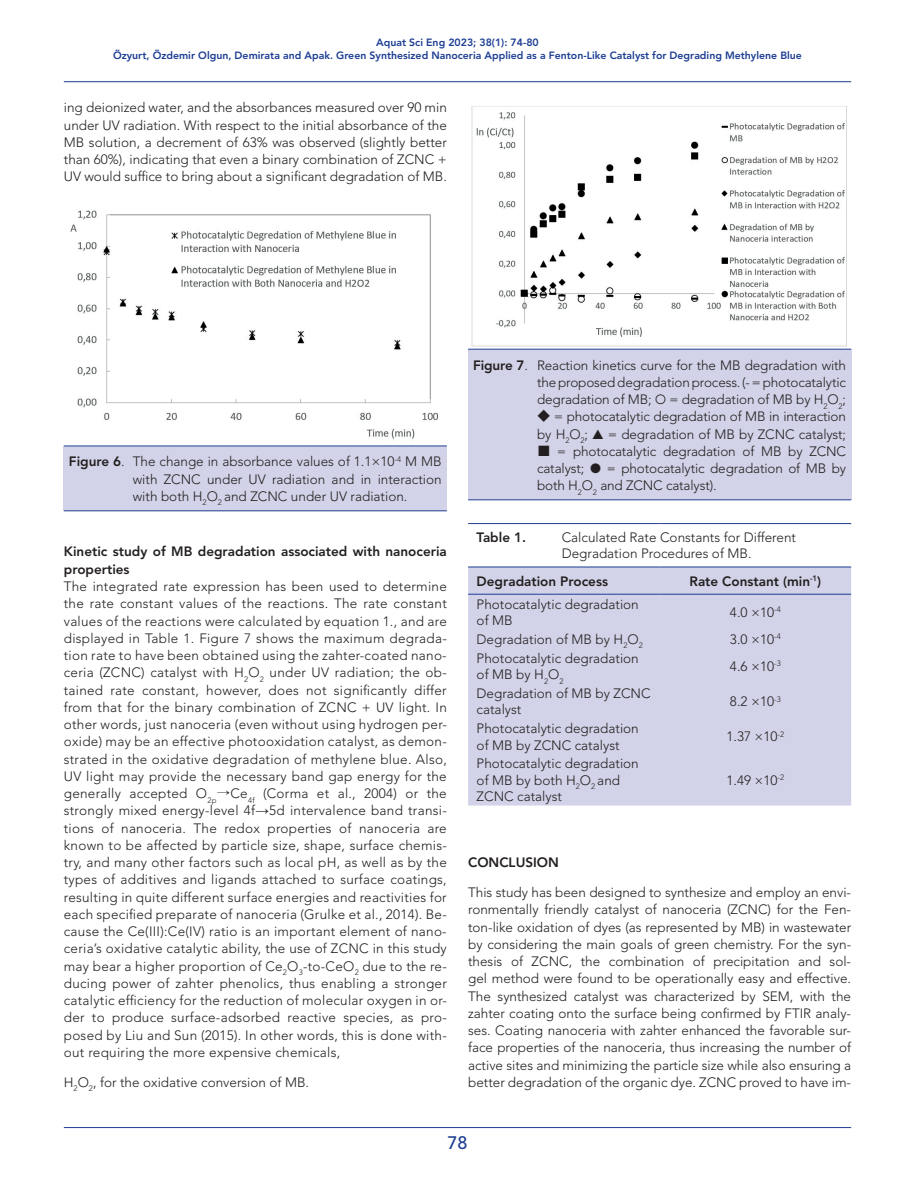
<style>
.page{position:relative;width:915px;height:1191px;background:#fff}
.page>*{position:absolute;margin:0;border:0;box-sizing:border-box;transform-origin:0 0}
.t1{font:500 18px "Avenir LT Std";color:#1c3d92}
.t2{font:300 13.5px/17.2px "Avenir LT Std";color:#231f20}
.t3{font:800 13.5px/17.2px "Avenir LT Std";color:#231f20}
.t4{font:800 10.5px/12.6px "Avenir LT Std";color:#1c3d92;text-align:center}
.s1{font-weight:800}
.s2{font-family:"Adobe Myungjo Std";font-weight:500}
.s3{font-family:"Times New Roman";font-weight:400}
</style>
<div class="page">
<hr style="left:64px;top:1127px;width:786px;height:1px;background:#1c3d92">
<hr style="left:64px;top:81px;width:786px;height:1px;background:#1c3d92">
<img style="left:70px;top:210px;width:368px;height:229px">
<div style="left:64px;top:446px;width:382px;height:65px;background:#d2d3e8"></div>
<hr style="left:64px;top:510px;width:382px;height:1px;background:#224092">
<hr style="left:64px;top:445px;width:382px;height:1px;background:#224092">
<img style="left:468px;top:106px;width:382px;height:243px">
<div style="left:468px;top:350px;width:382px;height:150px;background:#d2d3e8"></div>
<hr style="left:468px;top:499px;width:382px;height:1px;background:#224092">
<hr style="left:468px;top:349px;width:382px;height:1px;background:#224092">
<div style="left:468px;top:567px;width:382px;height:238px;background:#d2d3e8"></div>
<hr style="left:468px;top:523px;width:191px;height:1px;background:#1c3d92">
<hr style="left:659px;top:523px;width:191px;height:1px;background:#1c3d92">
<hr style="left:468px;top:566px;width:191px;height:1px;background:#1c3d92">
<hr style="left:659px;top:566px;width:191px;height:1px;background:#1c3d92">
<hr style="left:468px;top:594px;width:191px;height:1px;background:#1c3d92">
<hr style="left:659px;top:594px;width:191px;height:1px;background:#1c3d92">
<p class="t4" style="left:113px;top:36px;width:690px">Aquat Sci Eng 2023; 38(1): 74-80<br>Özyurt, Özdemir Olgun, Demirata and Apak. Green Synthesized Nanoceria Applied as a Fenton-Like Catalyst for Degrading Methylene Blue</p>
<p class="t2" style="left:64px;top:99px;width:384px;text-align:justify">ing deionized water, and the absorbances measured over 90 min under UV radiation. With respect to the initial absorbance of the MB solution, a decrement of 63% was observed (slightly better than 60%), indicating that even a binary combination of ZCNC + UV would suffice to bring about a significant degradation of MB.</p>
<p class="t2" style="left:133px;top:453px;width:310px;text-align:justify;text-indent:-64px"><span class="s1">Figure 6</span>. The change in absorbance values of 1.1×10<sup>-4</sup> M MB with ZCNC under UV radiation and in interaction with both H<sub>2</sub>O<sub>2</sub> and ZCNC under UV radiation.</p>
<p class="t3" style="left:64px;top:543px;width:384px">Kinetic study of MB degradation associated with nanoceria properties</p>
<p class="t2" style="left:64px;top:577px;width:384px;text-align:justify">The integrated rate expression has been used to determine the rate constant values of the reactions. The rate constant values of the reactions were calculated by equation 1., and are displayed in Table 1. Figure 7 shows the maximum degrada&shy;tion rate to have been obtained using the zahter-coated nano&shy;ceria (ZCNC) catalyst with H<sub>2</sub>O<sub>2</sub> under UV radiation; the ob&shy;tained rate constant, however, does not significantly differ from that for the binary combination of ZCNC + UV light. In other words, just nanoceria (even without using hydrogen per&shy;oxide) may be an effective photooxidation catalyst, as demon&shy;strated in the oxidative degradation of methylene blue. Also, UV light may provide the necessary band gap energy for the generally accepted O<sub>2p</sub><span class="s2">→</span>Ce<sub>4f</sub> (Corma et al., 2004) or the strongly mixed energy-level 4f<span class="s3">→</span>5d intervalence band transi&shy;tions of nanoceria. The redox properties of nanoceria are known to be affected by particle size, shape, surface chemis&shy;try, and many other factors such as local pH, as well as by the types of additives and ligands attached to surface coatings, resulting in quite different surface energies and reactivities for each specified preparate of nanoceria (Grulke et al., 2014). Be&shy;cause the Ce(III):Ce(IV) ratio is an important element of nano&shy;ceria’s oxidative catalytic ability, the use of ZCNC in this study may bear a higher proportion of Ce<sub>2</sub>O<sub>3</sub>-to-CeO<sub>2</sub> due to the re&shy;ducing power of zahter phenolics, thus enabling a stronger catalytic efficiency for the reduction of molecular oxygen in or&shy;der to produce surface-adsorbed reactive species, as pro&shy;posed by Liu and Sun (2015). In other words, this is done with&shy;out requiring the more expensive chemicals,</p>
<p class="t2" style="left:64px;top:1073px;width:247px">H<sub>2</sub>O<sub>2</sub>, for the oxidative conversion of MB.</p>
<p class="t2" style="left:537px;top:356px;width:310px;text-align:justify;text-indent:-64px"><span class="s1">Figure 7</span>. Reaction kinetics curve for the MB degradation with the proposed degradation process. (- = photocatalytic degradation of MB; ○ = degradation of MB by H<sub>2</sub>O<sub>2</sub>;</p>
<p class="t2" style="left:537px;top:408px;width:310px"><span class="s2">◆</span> = photocatalytic degradation of MB in interaction by H<sub>2</sub>O<sub>2</sub>; ▲ = degradation of MB by ZCNC catalyst;</p>
<p class="t2" style="left:537px;top:442px;width:310px;text-align:justify"><span class="s2">■</span> = photocatalytic degradation of MB by ZCNC catalyst; ● = photocatalytic degradation of MB by both H<sub>2</sub>O<sub>2</sub> and ZCNC catalyst).</p>
<p class="t3" style="left:476px;top:529px;width:51px">Table 1.</p>
<p class="t2" style="left:561px;top:529px;width:236px;line-height:16.2px">Calculated Rate Constants for Different<br>Degradation Procedures of MB.</p>
<p class="t3" style="left:476px;top:572px;width:133px">Degradation Process</p>
<p class="t3" style="left:689px;top:572px;width:133px">Rate Constant (min<sup>-1</sup>)</p>
<p class="t2" style="left:476px;top:595px;width:164px;line-height:16.5px">Photocatalytic degradation of MB</p>
<p class="t2" style="left:729px;top:603px;width:52px">4.0 ×10<sup>-4</sup></p>
<p class="t2" style="left:476px;top:630px;width:168px">Degradation of MB by H<sub>2</sub>O<sub>2</sub></p>
<p class="t2" style="left:729px;top:630px;width:52px">3.0 ×10<sup>-4</sup></p>
<p class="t2" style="left:476px;top:649px;width:164px;line-height:16.5px">Photocatalytic degradation of MB by H<sub>2</sub>O<sub>2</sub></p>
<p class="t2" style="left:729px;top:657px;width:52px">4.6 ×10<sup>-3</sup></p>
<p class="t2" style="left:476px;top:685px;width:175px;line-height:16.5px">Degradation of MB by ZCNC catalyst</p>
<p class="t2" style="left:729px;top:692px;width:52px">8.2 ×10<sup>-3</sup></p>
<p class="t2" style="left:476px;top:720px;width:164px;line-height:16.5px">Photocatalytic degradation of MB by ZCNC catalyst</p>
<p class="t2" style="left:726px;top:728px;width:59px">1.37 ×10<sup>-2</sup></p>
<p class="t2" style="left:476px;top:755px;width:164px;line-height:16.5px">Photocatalytic degradation of MB by both H<sub>2</sub>O<sub>2</sub> and<br>ZCNC catalyst</p>
<p class="t2" style="left:726px;top:771px;width:59px">1.49 ×10<sup>-2</sup></p>
<p class="t3" style="left:468px;top:853px;width:92px">CONCLUSION</p>
<p class="t2" style="left:468px;top:883px;width:384px;text-align:justify">This study has been designed to synthesize and employ an envi&shy;ronmentally friendly catalyst of nanoceria (ZCNC) for the Fen&shy;ton-like oxidation of dyes (as represented by MB) in wastewater by considering the main goals of green chemistry. For the syn&shy;thesis of ZCNC, the combination of precipitation and sol&shy;gel method were found to be operationally easy and effective.<br>The synthesized catalyst was characterized by SEM, with the zahter coating onto the surface being confirmed by FTIR analy&shy;ses. Coating nanoceria with zahter enhanced the favorable sur&shy;face properties of the nanoceria, thus increasing the number of active sites and minimizing the particle size while also ensuring a better degradation of the organic dye. ZCNC proved to have im-</p>
<h1 class="t1" style="left:447px;top:1132px;width:22px">78</h1>
</div>
